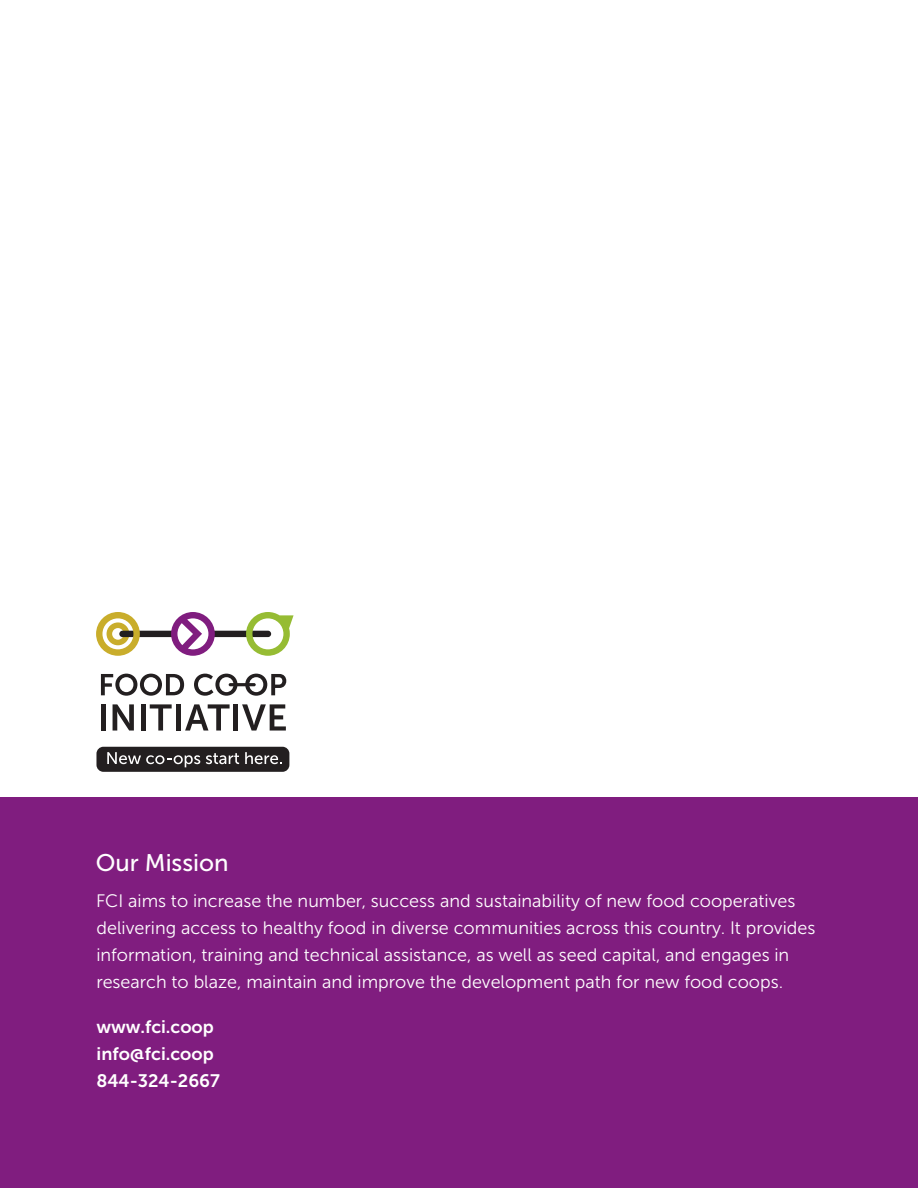
<style>
.page{position:relative;width:918px;height:1188px;background:#fff}
.page>*{position:absolute;margin:0;border:0;box-sizing:border-box;transform-origin:0 0}
.t1{font:24px "Museo Sans 500";color:#fff}
.t2{font:18px/27px "Museo Sans 300";color:#fff}
.t3{font:18px/27px "Museo Sans 700";color:#fff}
</style>
<div class="page">
<div style="left:0;top:797px;width:918px;height:391px;background:#801d7f"></div>
<div style="left:96px;top:747px;width:193px;height:25px;background:#231f20;border-radius:7px"></div>
<div style="left:119px;top:631px;width:57px;height:6px;background:#231f20;border-radius:3px"></div>
<div style="left:210px;top:631px;width:61px;height:6px;background:#231f20;border-radius:3px"></div>
<svg style="left:96px;top:612px;width:44px;height:44px"></svg>
<svg style="left:101px;top:674px;width:83px;height:22px"></svg>
<svg style="left:194px;top:674px;width:44px;height:22px"></svg>
<svg style="left:245px;top:674px;width:41px;height:22px"></svg>
<div style="left:101px;top:704px;width:5px;height:27px;background:#231f20"></div>
<svg style="left:113px;top:704px;width:21px;height:27px"></svg>
<div style="left:141px;top:704px;width:5px;height:27px;background:#231f20"></div>
<svg style="left:150px;top:704px;width:22px;height:27px"></svg>
<hr style="left:176px;top:704px;width:4px;height:27px;background:#231f20">
<svg style="left:185px;top:704px;width:45px;height:27px"></svg>
<hr style="left:234px;top:704px;width:4px;height:27px;background:#231f20">
<svg style="left:242px;top:704px;width:44px;height:27px"></svg>
<svg style="left:246px;top:612px;width:48px;height:44px"></svg>
<svg style="left:171px;top:612px;width:44px;height:44px"></svg>
<svg style="left:107px;top:752px;width:93px;height:15px"></svg>
<svg style="left:206px;top:753px;width:33px;height:11px"></svg>
<svg style="left:245px;top:752px;width:37px;height:12px"></svg>
<hr style="left:229px;top:683px;width:27px;height:3px;background:#231f20;border-radius:2px">
<h1 class="t1" style="left:96px;top:850px;width:134px">Our Mission</h1>
<p class="t2" style="left:96px;top:888px;width:721px">FCI aims to increase the number, success and sustainability of new food cooperatives delivering access to healthy food in diverse communities across this country. It provides information, training and technical assistance, as well as seed capital, and engages in research to blaze, maintain and improve the development path for new food coops.</p>
<p class="t3" style="left:96px;top:1014px;width:125px">www.fci.coop info@fci.coop<br>844-324-2667</p>
</div>
